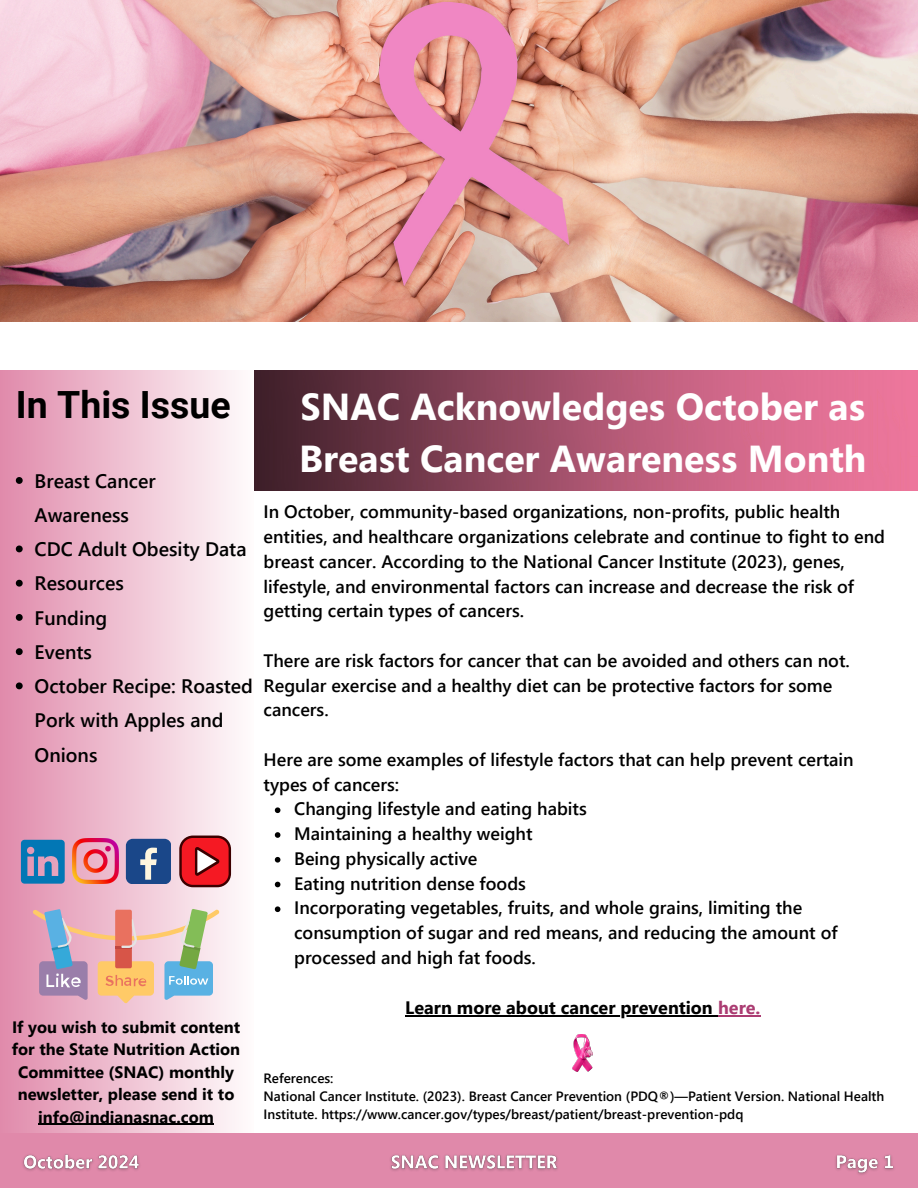
<style>
.page{position:relative;width:918px;height:1188px;background:#fff}
.page>*{position:absolute;margin:0;border:0;box-sizing:border-box;transform-origin:0 0}
.t1{font:700 37.5px/51.8px "Segoe UI";color:#fff}
.t2{font:700 37.5px "Roboto";color:#000}
.t3{font:600 19.5px/34.2px "Segoe UI";color:#000}
.t4{font:600 18px/24.8px "Segoe UI";color:#000}
.t5{font:700 18px "Segoe UI";color:#000}
.t6{font:700 16.5px/22.5px "Segoe UI";color:#000;text-align:center}
.t7{font:600 13.5px/18px "Segoe UI";color:#000}
.s1{color:#ab3c72}
</style>
<div class="page">
<img style="left:254px;top:370px;width:664px;height:120px">
<div style="left:0;top:365px;width:254px;height:823px;background:linear-gradient(to right,#e08aab,#fefbfb)"></div>
<div style="left:0;top:321px;width:918px;height:48px;background:#fff"></div>
<img style="left:0;top:0;width:918px;height:321px">
<div style="left:0;top:1134px;width:918px;height:54px;background:#e089aa"></div>
<img style="left:390px;top:1154px;width:168px;height:17px">
<img style="left:22px;top:1154px;width:118px;height:17px">
<img style="left:835px;top:1154px;width:59px;height:21px">
<svg style="left:275px;top:807px;width:5px;height:6px"></svg>
<svg style="left:275px;top:832px;width:5px;height:6px"></svg>
<svg style="left:275px;top:857px;width:5px;height:6px"></svg>
<svg style="left:275px;top:882px;width:5px;height:5px"></svg>
<svg style="left:275px;top:906px;width:5px;height:6px"></svg>
<hr style="left:405px;top:1016px;width:313px;height:1px;background:#000">
<hr style="left:718px;top:1016px;width:43px;height:1px;background:#ab3c72">
<img style="left:573px;top:1035px;width:20px;height:37px">
<svg style="left:33px;top:909px;width:187px;height:94px;background:#ceb6b5"></svg>
<div style="left:126px;top:839px;width:45px;height:45px;background:#1a4789;border-radius:7px"></div>
<svg style="left:140px;top:848px;width:17px;height:32px"></svg>
<img style="left:72px;top:839px;width:46px;height:45px">
<svg style="left:21px;top:840px;width:44px;height:44px;background:#3b80b5"></svg>
<svg style="left:179px;top:836px;width:52px;height:51px"></svg>
<svg style="left:182px;top:838px;width:47px;height:47px;background:#dc2e36"></svg>
<svg style="left:16px;top:477px;width:7px;height:7px"></svg>
<svg style="left:16px;top:546px;width:7px;height:6px"></svg>
<svg style="left:16px;top:580px;width:7px;height:7px"></svg>
<svg style="left:16px;top:614px;width:7px;height:7px"></svg>
<svg style="left:16px;top:648px;width:7px;height:7px"></svg>
<svg style="left:16px;top:682px;width:7px;height:7px"></svg>
<hr style="left:38px;top:1124px;width:176px;height:1px;background:#000">
<p class="t2" style="left:16px;top:383px;width:216px">In This Issue</p>
<h5 class="t3" style="left:35px;top:463px;width:123px">Breast Cancer<br>Awareness</h5>
<h3 class="t3" style="left:35px;top:531px;width:213px">CDC Adult Obesity Data</h3>
<h3 class="t3" style="left:35px;top:565px;width:91px">Resources</h3>
<h3 class="t3" style="left:35px;top:599px;width:74px">Funding</h3>
<p class="t3" style="left:35px;top:634px;width:59px">Events</p>
<p class="t3" style="left:35px;top:668px;width:220px">October Recipe: Roasted<br>Pork with Apples and<br>Onions</p>
<p class="t6" style="left:12px;top:1015px;width:230px">If you wish to submit content for the State Nutrition Action<br>Committee (SNAC) monthly newsletter, please send it to info@indianasnac.com</p>
<p class="t1" style="left:299px;top:379px;width:569px">SNAC Acknowledges October as<br>Breast Cancer Awareness Month</p>
<p class="t4" style="left:264px;top:498px;width:623px">In October, community-based organizations, non-profits, public health entities, and healthcare organizations celebrate and continue to fight to end breast cancer. According to the National Cancer Institute (2023), genes, lifestyle, and environmental factors can increase and decrease the risk of getting certain types of cancers.</p>
<h1 class="t4" style="left:264px;top:647px;width:588px">There are risk factors for cancer that can be avoided and others can not.<br>Regular exercise and a healthy diet can be protective factors for some cancers.</h1>
<h1 class="t4" style="left:264px;top:746px;width:592px">Here are some examples of lifestyle factors that can help prevent certain types of cancers:</h1>
<p class="t4" style="left:294px;top:795px;width:294px">Changing lifestyle and eating habits</p>
<p class="t4" style="left:294px;top:820px;width:240px">Maintaining a healthy weight</p>
<p class="t4" style="left:294px;top:845px;width:185px">Being physically active</p>
<p class="t4" style="left:294px;top:870px;width:233px">Eating nutrition dense foods</p>
<p class="t4" style="left:294px;top:894px;width:545px">Incorporating vegetables, fruits, and whole grains, limiting the consumption of sugar and red means, and reducing the amount of processed and high fat foods.</p>
<p class="t5" style="left:405px;top:995px;width:357px">Learn more about cancer prevention <span class="s1">here.</span></p>
<p class="t7" style="left:264px;top:1068px;width:71px">References:</p>
<p class="t7" style="left:264px;top:1086px;width:622px">National Cancer Institute. (2023). Breast Cancer Prevention (PDQ®)—Patient Version. National Health<br>Institute. https://www.cancer.gov/types/breast/patient/breast-prevention-pdq</p>
</div>
